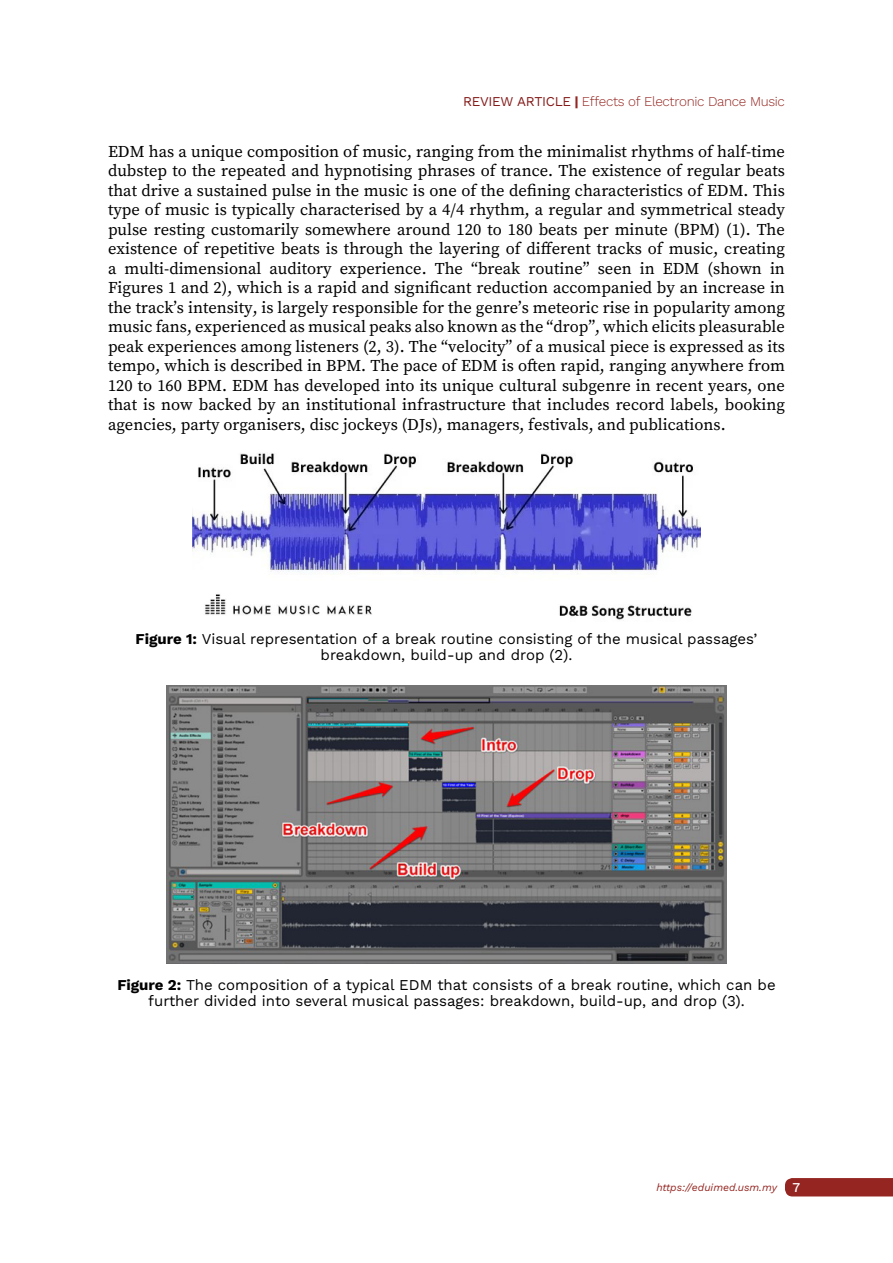
<style>
.page{position:relative;width:893px;height:1263px;background:#fff}
.page>*{position:absolute;margin:0;border:0;box-sizing:border-box;transform-origin:0 0}
.t1{font:16.5px/19.5px "Source Serif Pro";color:#000;text-align:justify}
.t2{font:15px/16.5px "Work Sans";color:#000;text-align:center}
.t3{font:300 13.5px "Work Sans";letter-spacing:-.025em;color:#942520}
.t4{font:italic 10.5px "Work Sans";color:#942520}
.s1{font-weight:400;color:#831b19}
.s2{font-weight:700}
.s3{font-weight:500;font-style:normal;font-size:13.5px;color:#fff}
</style>
<div class="page">
<div style="left:785px;top:1178px;width:108px;height:18px;background:#942520"></div>
<img style="left:192px;top:453px;width:509px;height:168px">
<img style="left:167px;top:686px;width:559px;height:278px">
<p class="t3" style="left:463px;top:91px;width:323px"><span class="s1">REVIEW ARTICLE</span> <span class="s2">|</span> Effects of Electronic Dance Music</p>
<p class="t1" style="left:108px;top:142px;width:679px">EDM has a unique composition of music, ranging from the minimalist rhythms of half-time dubstep to the repeated and hypnotising phrases of trance. The existence of regular beats that drive a sustained pulse in the music is one of the defining characteristics of EDM. This type of music is typically characterised by a 4/4 rhythm, a regular and symmetrical steady pulse resting customarily somewhere around 120 to 180 beats per minute (BPM) (1). The existence of repetitive beats is through the layering of different tracks of music, creating a multi-dimensional auditory experience. The “break routine” seen in EDM (shown in Figures 1 and 2), which is a rapid and significant reduction accompanied by an increase in the track’s intensity, is largely responsible for the genre’s meteoric rise in popularity among music fans, experienced as musical peaks also known as the “drop”, which elicits pleasurable peak experiences among listeners (2, 3). The “velocity” of a musical piece is expressed as its tempo, which is described in BPM. The pace of EDM is often rapid, ranging anywhere from 120 to 160 BPM. EDM has developed into its unique cultural subgenre in recent years, one that is now backed by an institutional infrastructure that includes record labels, booking agencies, party organisers, disc jockeys (DJs), managers, festivals, and publications.</p>
<p class="t2" style="left:136px;top:630px;width:623px"><span class="s2">Figure 1:</span> Visual representation of a break routine consisting of the musical passages’ breakdown, build-up and drop (2).</p>
<p class="t2" style="left:117px;top:976px;width:660px"><span class="s2">Figure 2:</span> The composition of a typical EDM that consists of a break routine, which can be further divided into several musical passages: breakdown, build-up, and drop (3).</p>
<p class="t4" style="left:656px;top:1179px;width:145px">https://eduimed.usm.my <span class="s3">7</span></p>
</div>
